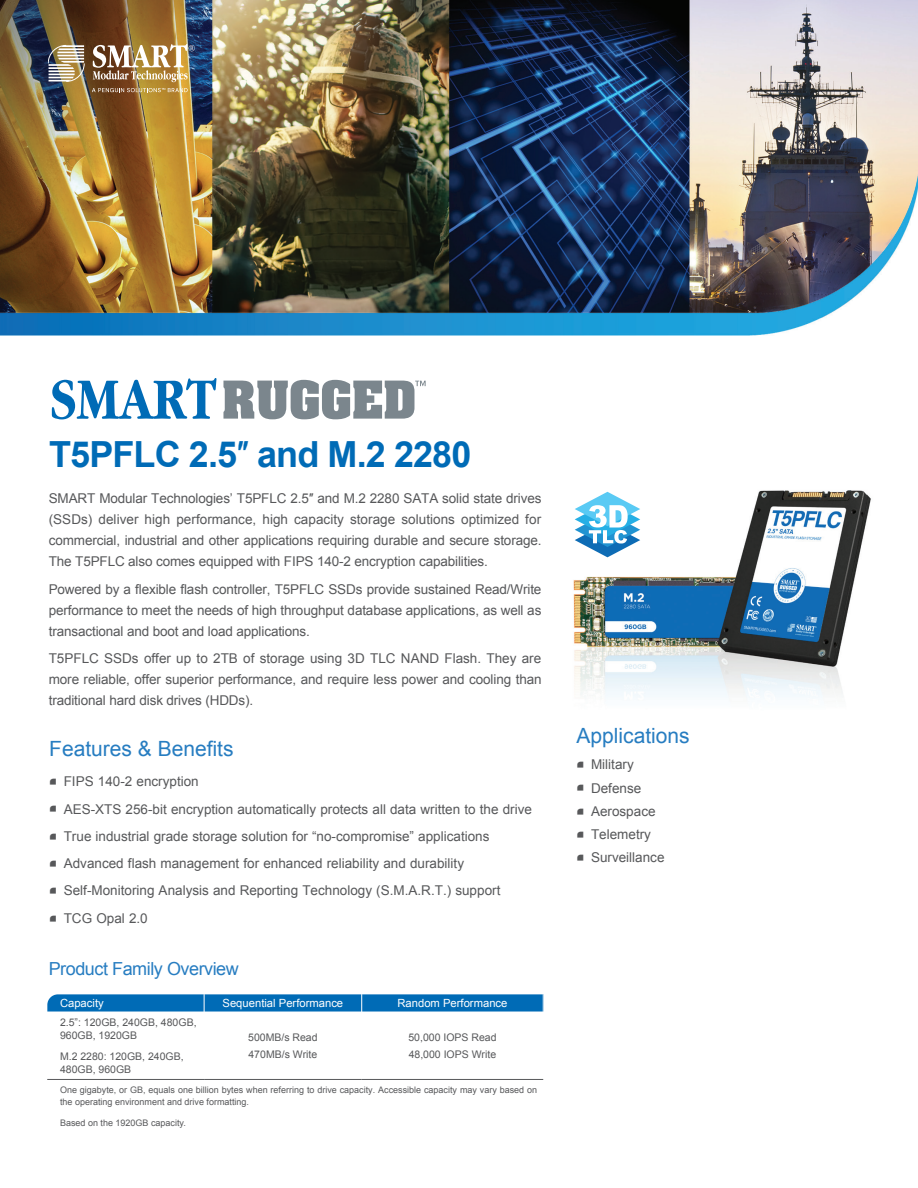
<style>
.page{position:relative;width:918px;height:1188px;background:#fff}
.page>*{position:absolute;margin:0;border:0;box-sizing:border-box;transform-origin:0 0}
.t1{font:700 36px "Arial";letter-spacing:-.025em;color:#006bb6}
.t2{font:21px "Arial";color:#277dc1}
.t3{font:18px "Arial";letter-spacing:-.025em;color:#277dc1}
.t4{font:13.5px/21px "Arial";color:#57585a;text-align:justify}
.t5{font:11.25px "Arial";color:#fff}
.t6{font:10.5px/13.5px "Arial";color:#57585a}
.t7{font:9px/12px "Arial";color:#57585a}
.s1{font-weight:400}
.s2{font-family:"My Font";font-size:24px}
</style>
<div class="page">
<img style="left:573px;top:490px;width:298px;height:208px">
<img style="left:0;top:0;width:918px;height:148px">
<svg style="left:52px;top:378px;width:165px;height:41px"></svg>
<svg style="left:223px;top:380px;width:203px;height:39px"></svg>
<img style="left:93px;top:44px;width:102px;height:38px">
<svg style="left:48px;top:45px;width:37px;height:37px"></svg>
<svg style="left:92px;top:88px;width:96px;height:4px"></svg>
<svg style="left:47px;top:994px;width:497px;height:18px;background:#0e73ba"></svg>
<hr style="left:47px;top:1079px;width:157px;height:1px;background:#57585a">
<hr style="left:204px;top:1079px;width:158px;height:1px;background:#57585a">
<hr style="left:362px;top:1079px;width:181px;height:1px;background:#57585a">
<svg style="left:575px;top:492px;width:65px;height:65px"></svg>
<img style="left:0;top:148px;width:918px;height:188px">
<h1 class="t1" style="left:49px;top:430px;width:424px">T5PFLC 2.5<span class="s1">″</span> and M.2 2280</h1>
<p class="t4" style="left:49px;top:488px;width:494px">SMART Modular Technologies’ T5PFLC 2.5″ and M.2 2280 SATA solid state drives (SSDs) deliver high performance, high capacity storage solutions optimized for commercial, industrial and other applications requiring durable and secure storage.<br>The T5PFLC also comes equipped with FIPS 140-2 encryption capabilities.</p>
<p class="t4" style="left:49px;top:579px;width:494px">Powered by a flexible flash controller, T5PFLC SSDs provide sustained Read/Write performance to meet the needs of high throughput database applications, as well as transactional and boot and load applications.</p>
<p class="t4" style="left:49px;top:648px;width:494px">T5PFLC SSDs offer up to 2TB of storage using 3D TLC NAND Flash. They are more reliable, offer superior performance, and require less power and cooling than traditional hard disk drives (HDDs).</p>
<h2 class="t2" style="left:49px;top:734px;width:186px">Features &amp; Benefits</h2>
<p class="t4" style="left:49px;top:771px;width:152px"><span class="s2">•</span> FIPS 140-2 encryption</p>
<p class="t4" style="left:49px;top:798px;width:485px"><span class="s2">•</span> AES-XTS 256-bit encryption automatically protects all data written to the drive</p>
<p class="t4" style="left:49px;top:826px;width:442px"><span class="s2">•</span> True industrial grade storage solution for “no-compromise” applications</p>
<p class="t4" style="left:49px;top:853px;width:417px"><span class="s2">•</span> Advanced flash management for enhanced reliability and durability</p>
<p class="t4" style="left:49px;top:880px;width:453px"><span class="s2">•</span> Self-Monitoring Analysis and Reporting Technology (S.M.A.R.T.) support</p>
<p class="t4" style="left:49px;top:908px;width:101px"><span class="s2">•</span> TCG Opal 2.0</p>
<h3 class="t3" style="left:49px;top:957px;width:192px">Product Family Overview</h3>
<p class="t5" style="left:60px;top:996px;width:45px">Capacity</p>
<p class="t5" style="left:223px;top:996px;width:122px">Sequential Performance</p>
<p class="t5" style="left:397px;top:996px;width:112px">Random Performance</p>
<p class="t6" style="left:60px;top:1016px;width:138px">2.5”: 120GB, 240GB, 480GB,<br>960GB, 1920GB</p>
<p class="t6" style="left:60px;top:1049px;width:125px">M.2 2280: 120GB, 240GB,<br>480GB, 960GB</p>
<p class="t6" style="left:248px;top:1029px;width:71px;line-height:17.2px">500MB/s Read<br>470MB/s Write</p>
<p class="t6" style="left:408px;top:1029px;width:90px;line-height:17.2px">50,000 IOPS Read<br>48,000 IOPS Write</p>
<p class="t7" style="left:60px;top:1084px;width:479px">One gigabyte, or GB, equals one billion bytes when referring to drive capacity. Accessible capacity may vary based on the operating environment and drive formatting.</p>
<p class="t7" style="left:60px;top:1117px;width:127px">Based on the 1920GB capacity.</p>
<h2 class="t2" style="left:576px;top:721px;width:115px">Applications</h2>
<p class="t4" style="left:576px;top:754px;width:59px"><span class="s2">•</span> Military</p>
<p class="t4" style="left:576px;top:778px;width:67px"><span class="s2">•</span> Defense</p>
<p class="t4" style="left:576px;top:801px;width:81px"><span class="s2">•</span> Aerospace</p>
<p class="t4" style="left:576px;top:824px;width:77px"><span class="s2">•</span> Telemetry</p>
<p class="t4" style="left:576px;top:847px;width:90px"><span class="s2">•</span> Surveillance</p>
</div>
